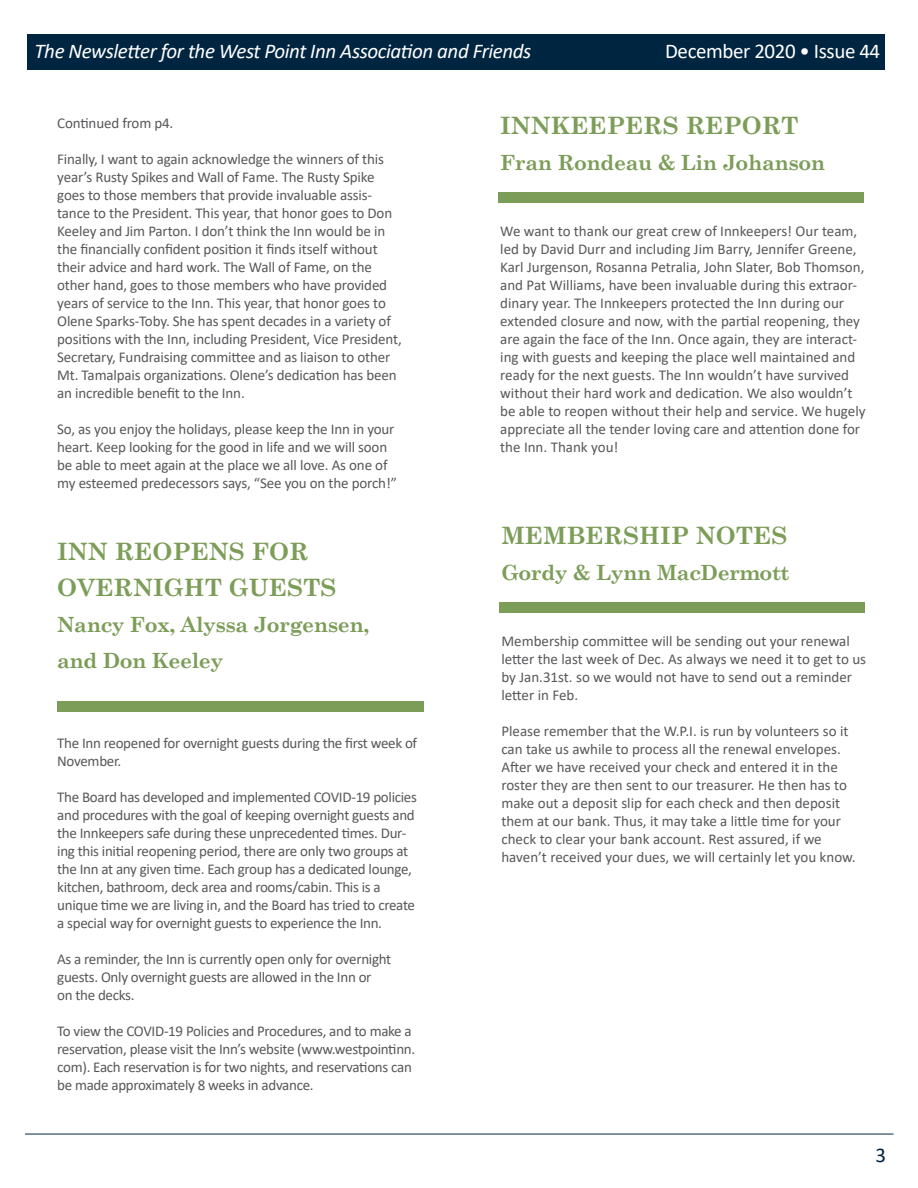
<style>
.page{position:relative;width:918px;height:1188px;background:#fff}
.page>*{position:absolute;margin:0;border:0;box-sizing:border-box;transform-origin:0 0}
.t1{font:700 24px/36px "Century Schoolbook";color:#7c9d58}
.t2{font:700 21px/36px "Century Schoolbook";letter-spacing:-.02em;color:#7c9d58}
.t3{font:italic 21px "Calibri";letter-spacing:-.02em;color:#fff}
.t4{font:21px "Calibri";letter-spacing:-.02em;color:#fff}
.t5{font:21px "Calibri";color:#002541}
.t6{font:15px/18px "Calibri";letter-spacing:-.01em;color:#57585a}
</style>
<div class="page">
<div style="left:27px;top:34px;width:858px;height:36px;background:#002541"></div>
<hr style="left:25px;top:1134px;width:869px;height:1px;background:#002541">
<div style="left:57px;top:701px;width:367px;height:11px;background:#7c9d58"></div>
<div style="left:498px;top:192px;width:366px;height:11px;background:#7c9d58"></div>
<div style="left:499px;top:602px;width:366px;height:11px;background:#7c9d58"></div>
<h2 class="t3" style="left:34px;top:36px;width:498px">The Newsletter for the West Point Inn Association and Friends</h2>
<h2 class="t4" style="left:665px;top:36px;width:217px">December 2020 • Issue 44</h2>
<p class="t6" style="left:57px;top:114px;width:118px">Continued from p4.</p>
<p class="t6" style="left:57px;top:150px;width:346px">Finally, I want to again acknowledge the winners of this year’s Rusty Spikes and Wall of Fame. The Rusty Spike goes to those members that provide invaluable assis&shy;tance to the President. This year, that honor goes to Don Keeley and Jim Parton. I don’t think the Inn would be in the financially confident position it finds itself without their advice and hard work. The Wall of Fame, on the other hand, goes to those members who have provided years of service to the Inn. This year, that honor goes to Olene Sparks-Toby. She has spent decades in a variety of positions with the Inn, including President, Vice President, Secretary, Fundraising committee and as liaison to other Mt. Tamalpais organizations. Olene’s dedication has been an incredible benefit to the Inn.</p>
<p class="t6" style="left:57px;top:420px;width:341px">So, as you enjoy the holidays, please keep the Inn in your heart. Keep looking for the good in life and we will soon be able to meet again at the place we all love. As one of my esteemed predecessors says, “See you on the porch!”</p>
<h1 class="t1" style="left:57px;top:533px;width:281px">INN REOPENS FOR<br>OVERNIGHT GUESTS</h1>
<h2 class="t2" style="left:57px;top:606px;width:313px">Nancy Fox, Alyssa Jorgensen, and Don Keeley</h2>
<p class="t6" style="left:57px;top:734px;width:361px">The Inn reopened for overnight guests during the first week of<br>November.</p>
<p class="t6" style="left:57px;top:788px;width:361px">The Board has developed and implemented COVID-19 policies and procedures with the goal of keeping overnight guests and the Innkeepers safe during these unprecedented times. Dur&shy;ing this initial reopening period, there are only two groups at the Inn at any given time. Each group has a dedicated lounge, kitchen, bathroom, deck area and rooms/cabin. This is a unique time we are living in, and the Board has tried to create a special way for overnight guests to experience the Inn.</p>
<p class="t6" style="left:57px;top:950px;width:336px">As a reminder, the Inn is currently open only for overnight guests. Only overnight guests are allowed in the Inn or<br>on the decks.</p>
<p class="t6" style="left:57px;top:1022px;width:360px">To view the COVID-19 Policies and Procedures, and to make a reservation, please visit the Inn’s website (www.westpointinn. com). Each reservation is for two nights, and reservations can be made approximately 8 weeks in advance.</p>
<h1 class="t1" style="left:500px;top:107px;width:300px">INNKEEPERS REPORT</h1>
<h2 class="t2" style="left:500px;top:144px;width:327px">Fran Rondeau &amp; Lin Johanson</h2>
<p class="t6" style="left:500px;top:222px;width:367px">We want to thank our great crew of Innkeepers! Our team, led by David Durr and including Jim Barry, Jennifer Greene, Karl Jurgenson, Rosanna Petralia, John Slater, Bob Thomson, and Pat Williams, have been invaluable during this extraor&shy;dinary year. The Innkeepers protected the Inn during our extended closure and now, with the partial reopening, they are again the face of the Inn. Once again, they are interact&shy;ing with guests and keeping the place well maintained and ready for the next guests. The Inn wouldn’t have survived without their hard work and dedication. We also wouldn’t be able to reopen without their help and service. We hugely appreciate all the tender loving care and attention done for the Inn. Thank you!</p>
<h1 class="t1" style="left:501px;top:516px;width:287px">MEMBERSHIP NOTES</h1>
<h2 class="t2" style="left:501px;top:554px;width:290px">Gordy &amp; Lynn MacDermott</h2>
<p class="t6" style="left:501px;top:632px;width:366px">Membership committee will be sending out your renewal letter the last week of Dec. As always we need it to get to us by Jan.31st. so we would not have to send out a reminder letter in Feb.</p>
<p class="t6" style="left:501px;top:722px;width:356px">Please remember that the W.P.I. is run by volunteers so it can take us awhile to process all the renewal envelopes.<br>After we have received your check and entered it in the roster they are then sent to our treasurer. He then has to make out a deposit slip for each check and then deposit them at our bank. Thus, it may take a little time for your check to clear your bank account. Rest assured, if we haven’t received your dues, we will certainly let you know.</p>
<h2 class="t5" style="left:875px;top:1140px;width:12px">3</h2>
</div>
